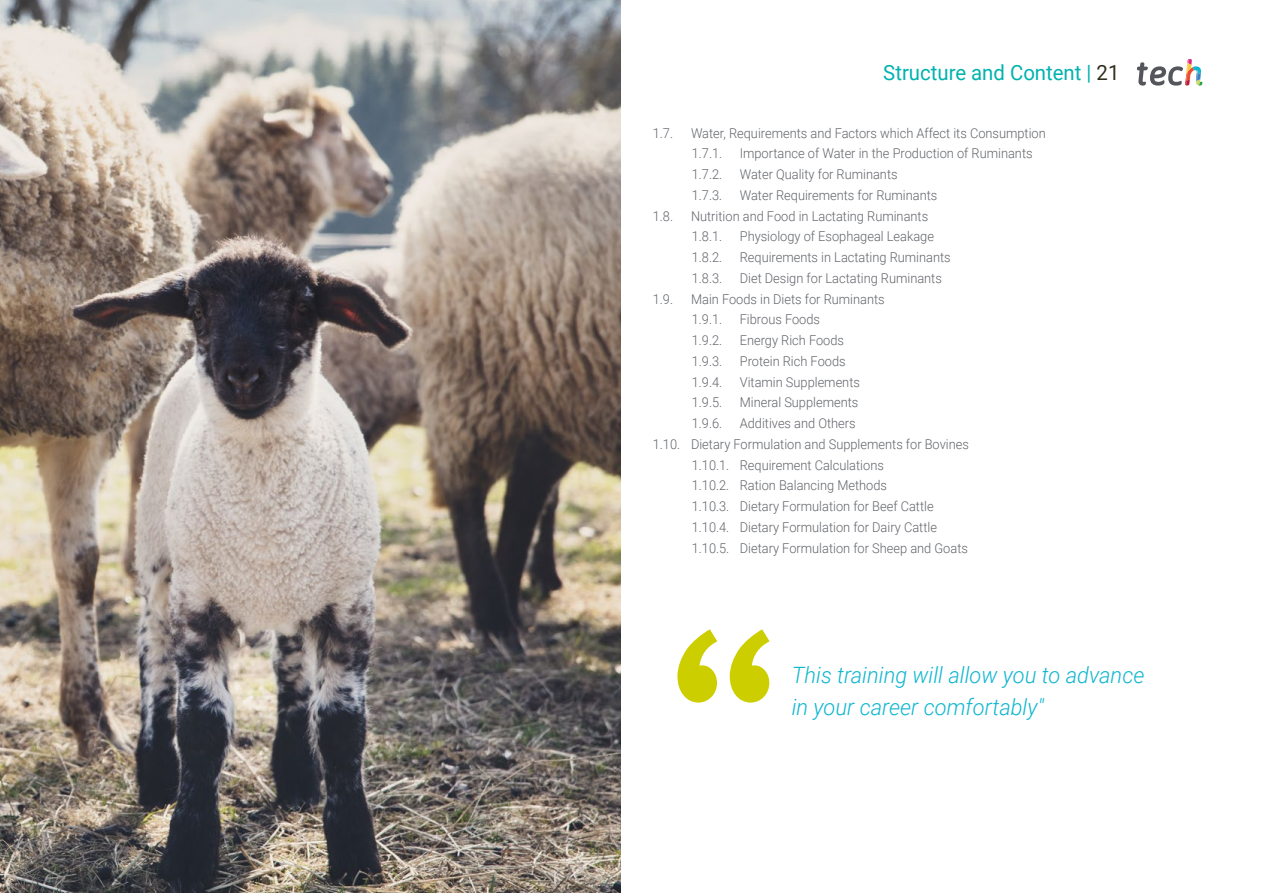
<style>
.page{position:relative;width:1263px;height:893px;background:#fff}
.page>*{position:absolute;margin:0;border:0;box-sizing:border-box;transform-origin:0 0}
.t1{font:italic 300 22.5px/31.5px "Roboto";color:#0fb6cf}
.t2{font:21px "Roboto";color:#00b2af}
.t3{font:300 13.5px/20.7px "Roboto";color:#61646a;scale:.95 1}
.s1{color:#312e20}
</style>
<div class="page">
<img style="left:0;top:0;width:621px;height:893px">
<svg style="left:677px;top:629px;width:93px;height:74px"></svg>
<svg style="left:1137px;top:59px;width:65px;height:27px"></svg>
<h2 class="t2" style="left:883px;top:57px;width:238px">Structure and Content | <span class="s1">21</span></h2>
<p class="t3" style="left:653px;top:122px;width:23px">1.7.</p>
<p class="t3" style="left:691px;top:122px;width:375px">Water, Requirements and Factors which Affect its Consumption<br>1.7.1.</p>
<p class="t3" style="left:740px;top:143px;width:310px">Importance of Water in the Production of Ruminants</p>
<p class="t3" style="left:692px;top:164px;width:34px">1.7.2.</p>
<p class="t3" style="left:740px;top:164px;width:168px">Water Quality for Ruminants</p>
<p class="t3" style="left:692px;top:184px;width:34px">1.7.3.</p>
<p class="t3" style="left:740px;top:184px;width:210px">Water Requirements for Ruminants</p>
<p class="t3" style="left:653px;top:205px;width:23px">1.8.</p>
<p class="t3" style="left:691px;top:205px;width:251px">Nutrition and Food in Lactating Ruminants<br>1.8.1.</p>
<p class="t3" style="left:740px;top:226px;width:206px">Physiology of Esophageal Leakage</p>
<p class="t3" style="left:692px;top:247px;width:34px">1.8.2.</p>
<p class="t3" style="left:740px;top:247px;width:224px">Requirements in Lactating Ruminants</p>
<p class="t3" style="left:692px;top:267px;width:34px">1.8.3.</p>
<p class="t3" style="left:740px;top:267px;width:214px">Diet Design for Lactating Ruminants</p>
<p class="t3" style="left:653px;top:288px;width:23px">1.9.</p>
<p class="t3" style="left:691px;top:288px;width:205px">Main Foods in Diets for Ruminants<br>1.9.1.</p>
<p class="t3" style="left:740px;top:309px;width:86px">Fibrous Foods</p>
<p class="t3" style="left:692px;top:330px;width:34px">1.9.2.</p>
<p class="t3" style="left:740px;top:330px;width:111px">Energy Rich Foods</p>
<p class="t3" style="left:692px;top:350px;width:34px">1.9.3.</p>
<p class="t3" style="left:740px;top:350px;width:113px">Protein Rich Foods</p>
<p class="t3" style="left:692px;top:371px;width:34px">1.9.4.</p>
<p class="t3" style="left:740px;top:371px;width:128px">Vitamin Supplements</p>
<p class="t3" style="left:692px;top:392px;width:34px">1.9.5.</p>
<p class="t3" style="left:740px;top:392px;width:126px">Mineral Supplements</p>
<p class="t3" style="left:692px;top:413px;width:34px">1.9.6.</p>
<p class="t3" style="left:740px;top:413px;width:123px">Additives and Others</p>
<p class="t3" style="left:653px;top:433px;width:334px">1.10. Dietary Formulation and Supplements for Bovines</p>
<p class="t3" style="left:692px;top:454px;width:204px">1.10.1. Requirement Calculations</p>
<p class="t3" style="left:692px;top:475px;width:207px">1.10.2. Ration Balancing Methods</p>
<p class="t3" style="left:692px;top:496px;width:256px">1.10.3. Dietary Formulation for Beef Cattle</p>
<p class="t3" style="left:692px;top:516px;width:260px">1.10.4. Dietary Formulation for Dairy Cattle</p>
<p class="t3" style="left:692px;top:537px;width:292px">1.10.5. Dietary Formulation for Sheep and Goats</p>
<h1 class="t1" style="left:792px;top:659px;width:354px">This training will allow you to advance in your career comfortably"</h1>
</div>
